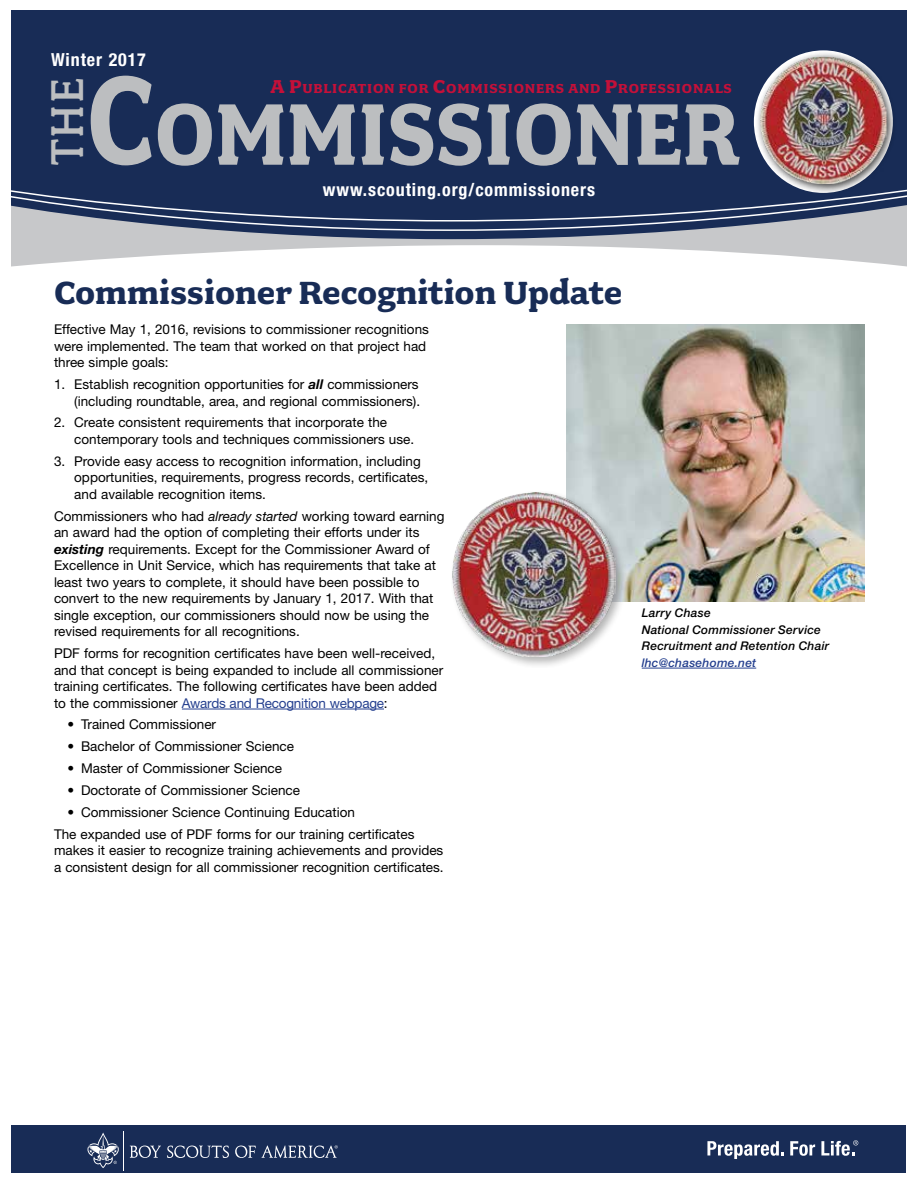
<style>
.page{position:relative;width:918px;height:1188px;background:#fff}
.page>*{position:absolute;margin:0;border:0;box-sizing:border-box;transform-origin:0 0}
.t1{font:700 97.95px "Fairplex Wide";color:#bcbec0;scale:.87 1}
.t2{font:500 51.6px "Fairplex Wide";color:#bcbec0;scale:.87 1}
.t3{font:700 36px "Fairplex Wide";letter-spacing:-.01em;color:#182c56}
.t4{font:700 condensed 18px "Helvetica Neue LT Std";letter-spacing:.05em;color:#fff}
.t5{font:700 14.7px "Fairplex Wide";letter-spacing:.055em;color:#c41039}
.t6{font:13.5px/16.5px "Helvetica Neue LT Std";color:#000}
.t7{font:italic 500 12px/16.5px "Helvetica Neue LT Std";letter-spacing:.02em;color:#000}
.t8{font:italic 500 12px "Helvetica Neue LT Std";letter-spacing:.02em;color:#25408f}
.s1{font-size:143.55px}
.s2{font-size:20.85px}
.s3{font-weight:700;font-style:italic}
.s4{font-style:italic}
.s5{color:#25408f}
</style>
<div class="page">
<div style="left:12px;top:1126px;width:894px;height:47px;background:#182c56"></div>
<svg style="left:87px;top:1133px;width:32px;height:35px"></svg>
<hr style="left:123px;top:1131px;width:1px;height:40px;background:#fff">
<svg style="left:130px;top:1146px;width:31px;height:12px"></svg>
<svg style="left:167px;top:1146px;width:62px;height:12px"></svg>
<svg style="left:235px;top:1146px;width:21px;height:12px"></svg>
<svg style="left:262px;top:1145px;width:76px;height:13px"></svg>
<svg style="left:707px;top:1141px;width:77px;height:18px"></svg>
<svg style="left:790px;top:1141px;width:25px;height:15px"></svg>
<svg style="left:821px;top:1140px;width:37px;height:16px"></svg>
<svg style="left:12px;top:239px;width:894px;height:28px"></svg>
<svg style="left:12px;top:232px;width:894px;height:7px;background:#8f96a5"></svg>
<svg style="left:12px;top:222px;width:894px;height:10px;background:#6e7990"></svg>
<div style="left:12px;top:11px;width:894px;height:211px;background:#182c56"></div>
<div style="left:88px;top:73px;width:67px;height:95px;background:#182c56"></div>
<div style="left:755px;top:51px;width:142px;height:143px;background:#000;opacity:.75"></div>
<img style="left:760px;top:57px;width:127px;height:127px">
<hr style="left:182px;top:709px;width:202px;height:1px;background:#25408f">
<img style="left:567px;top:324px;width:298px;height:277px">
<hr style="left:642px;top:668px;width:114px;height:1px;background:#25408f">
<div style="left:450px;top:490px;width:177px;height:179px;background:#000;opacity:.3"></div>
<img style="left:453px;top:493px;width:162px;height:163px">
<h3 class="t4" style="left:51px;top:48px;width:96px">Winter 2017</h3>
<h1 class="t1" style="left:86px;top:78px;width:753px"><span class="s1">C</span>OMMISSIONER</h1>
<h3 class="t4" style="left:323px;top:178px;width:274px">www.scouting.org/commissioners</h3>
<h2 class="t2" style="left:38px;top:165px;width:103px;rotate:-90deg">THE</h2>
<p class="t5" style="left:271px;top:80px;width:463px"><span class="s2">A P</span>UBLICATION FOR <span class="s2">C</span>OMMISSIONERS AND <span class="s2">P</span>ROFESSIONALS</p>
<h3 class="t3" style="left:54px;top:272px;width:570px">Commissioner Recognition Update</h3>
<p class="t6" style="left:54px;top:321px;width:376px">Effective May 1, 2016, revisions to commissioner recognitions were implemented. The team that worked on that project had three simple goals:</p>
<p class="t6" style="left:54px;top:376px;width:368px;text-align:right">1. Establish recognition opportunities for <span class="s3">all</span> commissioners (including roundtable, area, and regional commissioners).</p>
<p class="t6" style="left:74px;top:414px;width:341px;text-indent:-20px">2. Create consistent requirements that incorporate the contemporary tools and techniques commissioners use.</p>
<p class="t6" style="left:74px;top:453px;width:356px;text-indent:-20px">3. Provide easy access to recognition information, including opportunities, requirements, progress records, certificates, and available recognition items.</p>
<p class="t6" style="left:54px;top:508px;width:392px">Commissioners who had <span class="s4">already started</span> working toward earning an award had the option of completing their efforts under its <span class="s3">existing</span> requirements. Except for the Commissioner Award of Excellence in Unit Service, which has requirements that take at least two years to complete, it should have been possible to convert to the new requirements by January 1, 2017. With that single exception, our commissioners should now be using the revised requirements for all recognitions.</p>
<p class="t6" style="left:54px;top:645px;width:391px">PDF forms for recognition certificates have been well-received, and that concept is being expanded to include all commissioner training certificates. The following certificates have been added to the commissioner <span class="s5">Awards and Recognition webpage</span>:</p>
<p class="t6" style="left:68px;top:716px;width:150px">• Trained Commissioner</p>
<p class="t6" style="left:68px;top:738px;width:228px">• Bachelor of Commissioner Science</p>
<p class="t6" style="left:68px;top:760px;width:216px">• Master of Commissioner Science</p>
<p class="t6" style="left:68px;top:782px;width:234px">• Doctorate of Commissioner Science</p>
<p class="t6" style="left:54px;top:801px;width:362px;line-height:21.9px;text-indent:14px">• Commissioner Science Continuing Education<br>The expanded use of PDF forms for our training certificates</p>
<p class="t6" style="left:54px;top:842px;width:391px">makes it easier to recognize training achievements and provides a consistent design for all commissioner recognition certificates.</p>
<p class="t7" style="left:642px;top:605px;width:189px">Larry Chase<br>National Commissioner Service<br>Recruitment and Retention Chair</p>
<p class="t8" style="left:642px;top:656px;width:116px">lhc@chasehome.net</p>
</div>
